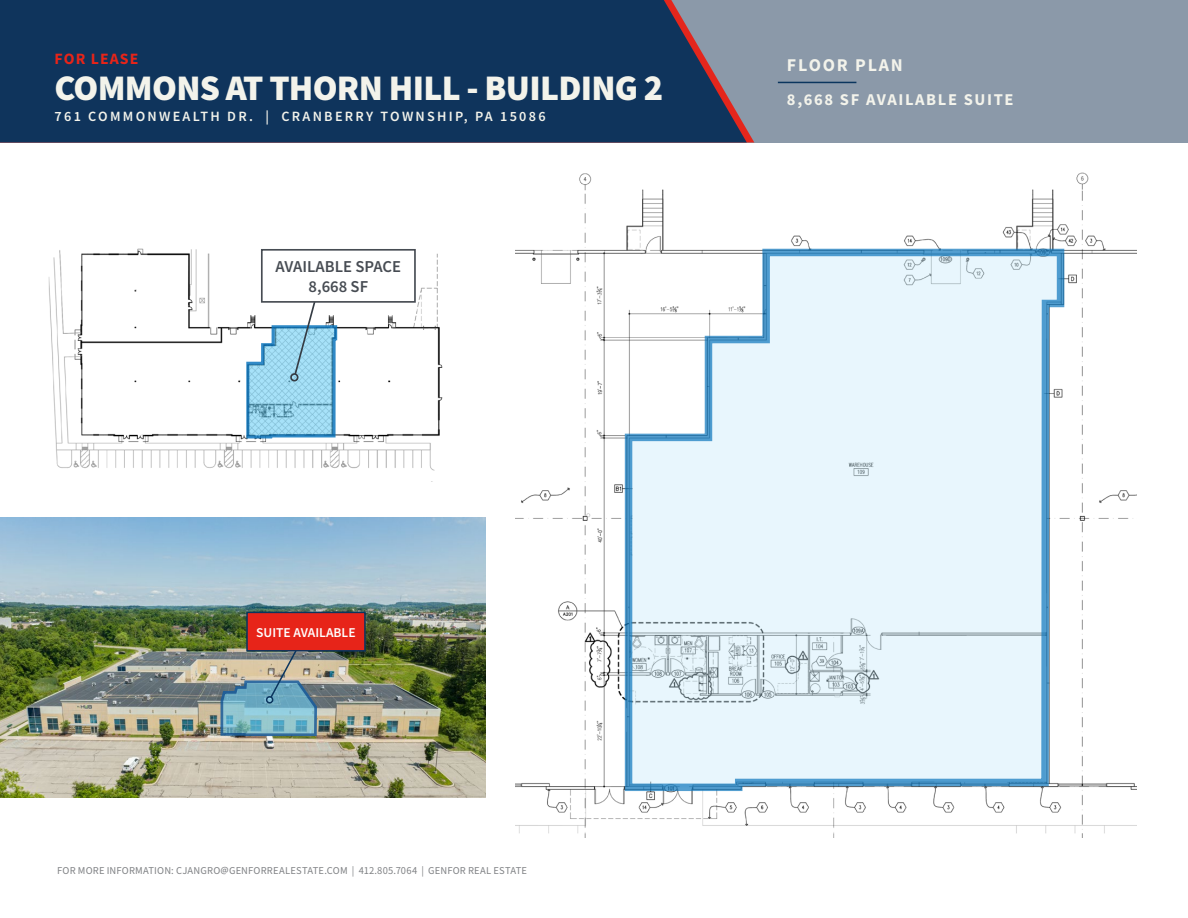
<style>
.page{position:relative;width:1188px;height:918px;background:#fff}
.page>*{position:absolute;margin:0;border:0;box-sizing:border-box;transform-origin:0 0}
.t1{font:900 36px "Source Sans Pro";letter-spacing:-.02em;color:#f3f3eb}
.t2{font:700 18px "Source Sans Pro";letter-spacing:.1em;color:#f3f3eb}
.t3{font:600 16.65px "Source Sans Pro";color:#474c53}
.t4{font:700 16.5px "Source Sans Pro";letter-spacing:.1em;color:#f3f3eb}
.t5{font:700 15.75px "Source Sans Pro";letter-spacing:.07em;color:#e72419}
.t6{font:600 14.1px "Source Sans Pro";letter-spacing:.16em;color:#f3f3eb}
.t7{font:600 13.5px "Source Sans Pro";color:#fff}
.t8{font:10.5px "Source Sans Pro";letter-spacing:.02em;color:#808285}
</style>
<div class="page">
<div style="left:0;top:0;width:1188px;height:142px;background:#8b99a9"></div>
<div style="left:0;top:0;width:747px;height:142px;background:#0f345c"></div>
<hr style="left:778px;top:82px;width:78px;height:1px;background:#0a355e">
<img style="left:515px;top:172px;width:621px;height:666px">
<svg style="left:623px;top:247px;width:443px;height:546px"></svg>
<img style="left:48px;top:248px;width:395px;height:234px">
<svg style="left:245px;top:293px;width:94px;height:147px"></svg>
<div style="left:290px;top:373px;width:9px;height:9px;border:2px solid #353c44;border-radius:50%"></div>
<div style="left:262px;top:250px;width:153px;height:52px;background:#fff"></div>
<div style="left:261px;top:249px;width:155px;height:54px;border:2px solid #474c53"></div>
<img style="left:0;top:518px;width:485px;height:280px">
<img style="left:219px;top:642px;width:99px;height:95px">
<div style="left:266px;top:696px;width:7px;height:8px;border:1px solid #0a355e;border-radius:50%"></div>
<div style="left:247px;top:612px;width:118px;height:39px;background:#e72419"></div>
<div style="left:246px;top:612px;width:120px;height:40px;border:1px solid #0a355e"></div>
<p class="t5" style="left:55px;top:48px;width:85px">FOR LEASE</p>
<p class="t1" style="left:55px;top:63px;width:610px">COMMONS AT THORN HILL - BUILDING 2</p>
<p class="t6" style="left:55px;top:107px;width:493px">761 COMMONWEALTH DR. | CRANBERRY TOWNSHIP, PA 15086</p>
<p class="t3" style="left:276px;top:256px;width:127px">AVAILABLE SPACE</p>
<p class="t3" style="left:309px;top:276px;width:61px">8,668 SF</p>
<p class="t2" style="left:787px;top:53px;width:117px">FLOOR PLAN</p>
<p class="t4" style="left:787px;top:89px;width:228px">8,668 SF AVAILABLE SUITE</p>
<p class="t7" style="left:256px;top:623px;width:101px">SUITE AVAILABLE</p>
<p class="t8" style="left:57px;top:863px;width:471px">FOR MORE INFORMATION: CJANGRO@GENFORREALESTATE.COM | 412.805.7064 | GENFOR REAL ESTATE</p>
</div>
